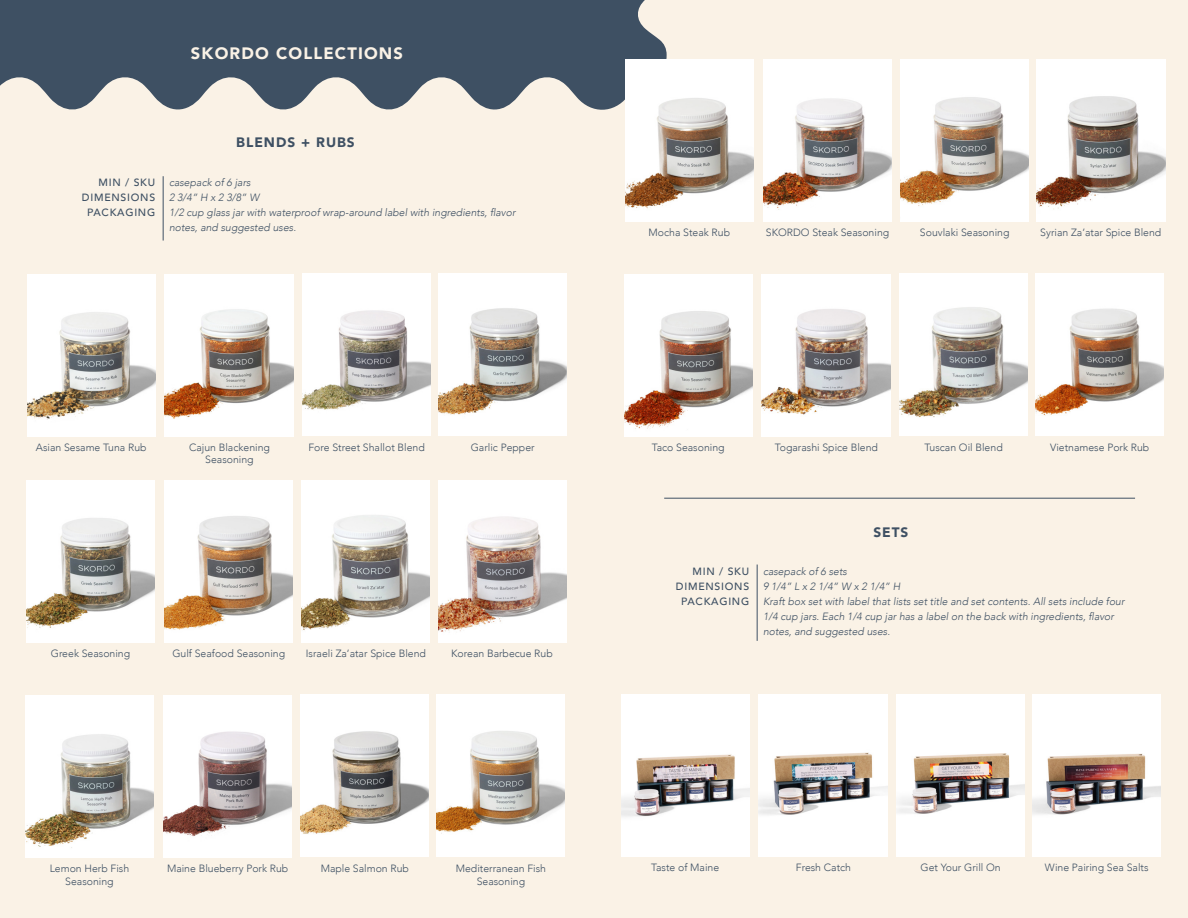
<style>
.page{position:relative;width:1188px;height:918px;background:#fff}
.page>*{position:absolute;margin:0;border:0;box-sizing:border-box;transform-origin:0 0}
.t1{font:900 16.5px "Avenir";letter-spacing:.07em;color:#faf2e6}
.t2{font:900 13.65px "Avenir";letter-spacing:.07em;color:#3e5063}
.t3{font:300 10.5px/12.6px "Avenir";color:#3e5063;text-align:center}
.t4{font:italic 300 10.5px/15px "Avenir";color:#3e5063}
.t5{font:500 10.5px/15px "Avenir";letter-spacing:.07em;color:#3e5063;text-align:right}
</style>
<div class="page">
<div style="left:594px;top:0;width:594px;height:918px;background:#faf2e6"></div>
<div style="left:0;top:0;width:594px;height:918px;background:#faf2e6"></div>
<svg style="left:0;top:0;width:667px;height:110px;fill:#3e5063"></svg>
<img style="left:621px;top:694px;width:128px;height:162px">
<img style="left:759px;top:694px;width:128px;height:162px">
<img style="left:896px;top:694px;width:129px;height:162px">
<img style="left:1033px;top:694px;width:128px;height:162px">
<hr style="left:757px;top:565px;width:1px;height:76px;background:#3e5063">
<hr style="left:664px;top:498px;width:471px;height:1px;background:#3e5063">
<img style="left:624px;top:274px;width:128px;height:162px">
<img style="left:762px;top:274px;width:128px;height:162px">
<img style="left:625px;top:59px;width:128px;height:162px">
<img style="left:763px;top:59px;width:128px;height:162px">
<img style="left:900px;top:59px;width:129px;height:162px">
<img style="left:1037px;top:59px;width:128px;height:162px">
<img style="left:1035px;top:274px;width:129px;height:162px">
<img style="left:899px;top:274px;width:129px;height:162px">
<hr style="left:163px;top:176px;width:1px;height:65px;background:#3e5063">
<img style="left:25px;top:695px;width:128px;height:162px">
<img style="left:163px;top:695px;width:128px;height:162px">
<img style="left:26px;top:481px;width:128px;height:162px">
<img style="left:164px;top:481px;width:128px;height:162px">
<img style="left:302px;top:481px;width:128px;height:162px">
<img style="left:438px;top:481px;width:128px;height:162px">
<img style="left:437px;top:695px;width:128px;height:162px">
<img style="left:301px;top:695px;width:128px;height:162px">
<img style="left:27px;top:274px;width:128px;height:162px">
<img style="left:165px;top:274px;width:128px;height:162px">
<img style="left:438px;top:273px;width:129px;height:162px">
<img style="left:302px;top:273px;width:129px;height:162px">
<h1 class="t1" style="left:191px;top:42px;width:214px">SKORDO COLLECTIONS</h1>
<h2 class="t2" style="left:236px;top:133px;width:120px">BLENDS + RUBS</h2>
<p class="t5" style="left:82px;top:176px;width:75px">MIN / SKU<br>DIMENSIONS<br>PACKAGING</p>
<p class="t4" style="left:169px;top:176px;width:348px">casepack of 6 jars<br>2 3/4” H x 2 3/8” W<br>1/2 cup glass jar with waterproof wrap-around label with ingredients, flavor notes, and suggested uses.</p>
<p class="t3" style="left:36px;top:441px;width:112px">Asian Sesame Tuna Rub</p>
<p class="t3" style="left:189px;top:441px;width:82px">Cajun Blackening<br>Seasoning</p>
<p class="t3" style="left:308px;top:441px;width:118px">Fore Street Shallot Blend</p>
<p class="t3" style="left:471px;top:441px;width:65px">Garlic Pepper</p>
<p class="t3" style="left:51px;top:648px;width:81px">Greek Seasoning</p>
<p class="t3" style="left:172px;top:648px;width:114px">Gulf Seafood Seasoning</p>
<p class="t3" style="left:306px;top:648px;width:122px">Israeli Za’atar Spice Blend</p>
<p class="t3" style="left:451px;top:648px;width:103px">Korean Barbecue Rub</p>
<p class="t3" style="left:50px;top:862px;width:81px">Lemon Herb Fish<br>Seasoning</p>
<p class="t3" style="left:167px;top:862px;width:123px">Maine Blueberry Pork Rub</p>
<p class="t3" style="left:321px;top:862px;width:90px">Maple Salmon Rub</p>
<p class="t3" style="left:456px;top:862px;width:92px">Mediterranean Fish<br>Seasoning</p>
<p class="t3" style="left:649px;top:227px;width:83px">Mocha Steak Rub</p>
<p class="t3" style="left:766px;top:227px;width:125px">SKORDO Steak Seasoning</p>
<p class="t3" style="left:920px;top:227px;width:91px">Souvlaki Seasoning</p>
<p class="t3" style="left:1040px;top:227px;width:122px">Syrian Za’atar Spice Blend</p>
<p class="t3" style="left:652px;top:441px;width:74px">Taco Seasoning</p>
<p class="t3" style="left:775px;top:441px;width:105px">Togarashi Spice Blend</p>
<p class="t3" style="left:925px;top:441px;width:80px">Tuscan Oil Blend</p>
<p class="t3" style="left:1050px;top:441px;width:101px">Vietnamese Pork Rub</p>
<h2 class="t2" style="left:873px;top:523px;width:37px">SETS</h2>
<p class="t5" style="left:676px;top:564px;width:75px">MIN / SKU<br>DIMENSIONS<br>PACKAGING</p>
<p class="t4" style="left:763px;top:564px;width:363px">casepack of 6 sets<br>9 1/4” L x 2 1/4” W x 2 1/4” H<br>Kraft box set with label that lists set title and set contents. All sets include four 1/4 cup jars. Each 1/4 cup jar has a label on the back with ingredients, flavor notes, and suggested uses.</p>
<p class="t3" style="left:651px;top:862px;width:69px">Taste of Maine</p>
<p class="t3" style="left:796px;top:862px;width:57px">Fresh Catch</p>
<p class="t3" style="left:921px;top:862px;width:82px">Get Your Grill On</p>
<p class="t3" style="left:1045px;top:862px;width:105px">Wine Pairing Sea Salts</p>
</div>
